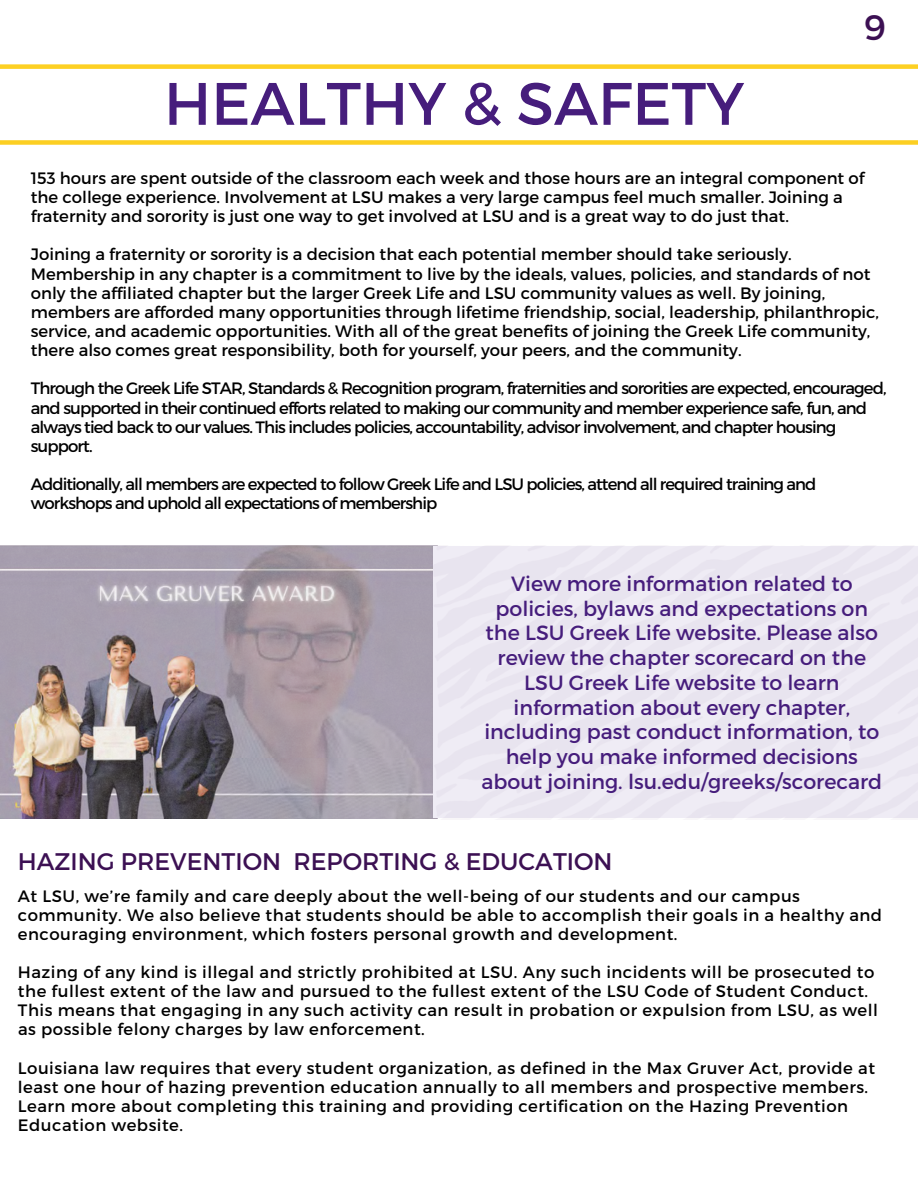
<style>
.page{position:relative;width:918px;height:1191px;background:#fff}
.page>*{position:absolute;margin:0;border:0;box-sizing:border-box;transform-origin:0 0}
.t1{font:59.7px "Montserrat";color:#461d7c}
.t2{font:35.4px "Montserrat";color:#3c1053}
.t3{font:24px "Montserrat";color:#3c1053}
.t4{font:20.55px/24.8px "Montserrat";color:#461d7c;text-align:center}
.t5{font:16.5px/19.2px "Montserrat";letter-spacing:.03em;color:#000}
.t6{font:16.5px/19.2px "Montserrat";color:#000}
.t7{font:16.5px/19.2px "Montserrat";letter-spacing:-.055em;color:#000}
</style>
<div class="page">
<img style="left:0;top:545px;width:438px;height:273px">
<div style="left:0;top:140px;width:918px;height:5px;background:#fccf22"></div>
<div style="left:0;top:64px;width:918px;height:5px;background:#fdd023"></div>
<p class="t1" style="left:164px;top:65px;width:582px">HEALTHY &amp; SAFETY</p>
<h2 class="t2" style="left:864px;top:5px;width:23px">9</h2>
<p class="t6" style="left:31px;top:167px;width:835px">153 hours are spent outside of the classroom each week and those hours are an integral component of the college experience. Involvement at LSU makes a very large campus feel much smaller. Joining a fraternity and sorority is just one way to get involved at LSU and is a great way to do just that.</p>
<p class="t6" style="left:31px;top:244px;width:850px">Joining a fraternity or sorority is a decision that each potential member should take seriously.<br>Membership in any chapter is a commitment to live by the ideals, values, policies, and standards of not only the affiliated chapter but the larger Greek Life and LSU community values as well. By joining, members are afforded many opportunities through lifetime friendship, social, leadership, philanthropic, service, and academic opportunities. With all of the great benefits of joining the Greek Life community, there also comes great responsibility, both for yourself, your peers, and the community.</p>
<p class="t7" style="left:31px;top:378px;width:857px">Through the Greek Life STAR, Standards &amp; Recognition program, fraternities and sororities are expected, encouraged, and supported in their continued efforts related to making our community and member experience safe, fun, and always tied back to our values. This includes policies, accountability, advisor involvement, and chapter housing support.</p>
<p class="t7" style="left:31px;top:473px;width:787px">Additionally, all members are expected to follow Greek Life and LSU policies, attend all required training and workshops and uphold all expectations of membership</p>
<p class="t4" style="left:482px;top:570px;width:402px">View more information related to policies, bylaws and expectations on the LSU Greek Life website. Please also review the chapter scorecard on the LSU Greek Life website to learn information about every chapter, including past conduct information, to help you make informed decisions about joining. lsu.edu/greeks/scorecard</p>
<p class="t3" style="left:18px;top:845px;width:596px">HAZING PREVENTION REPORTING &amp; EDUCATION</p>
<p class="t5" style="left:18px;top:885px;width:866px">At LSU, we’re family and care deeply about the well-being of our students and our campus community. We also believe that students should be able to accomplish their goals in a healthy and encouraging environment, which fosters personal growth and development.</p>
<p class="t5" style="left:18px;top:961px;width:862px">Hazing of any kind is illegal and strictly prohibited at LSU. Any such incidents will be prosecuted to the fullest extent of the law and pursued to the fullest extent of the LSU Code of Student Conduct.<br>This means that engaging in any such activity can result in probation or expulsion from LSU, as well as possible felony charges by law enforcement.</p>
<p class="t5" style="left:18px;top:1057px;width:859px">Louisiana law requires that every student organization, as defined in the Max Gruver Act, provide at least one hour of hazing prevention education annually to all members and prospective members.<br>Learn more about completing this training and providing certification on the Hazing Prevention Education website.</p>
</div>
